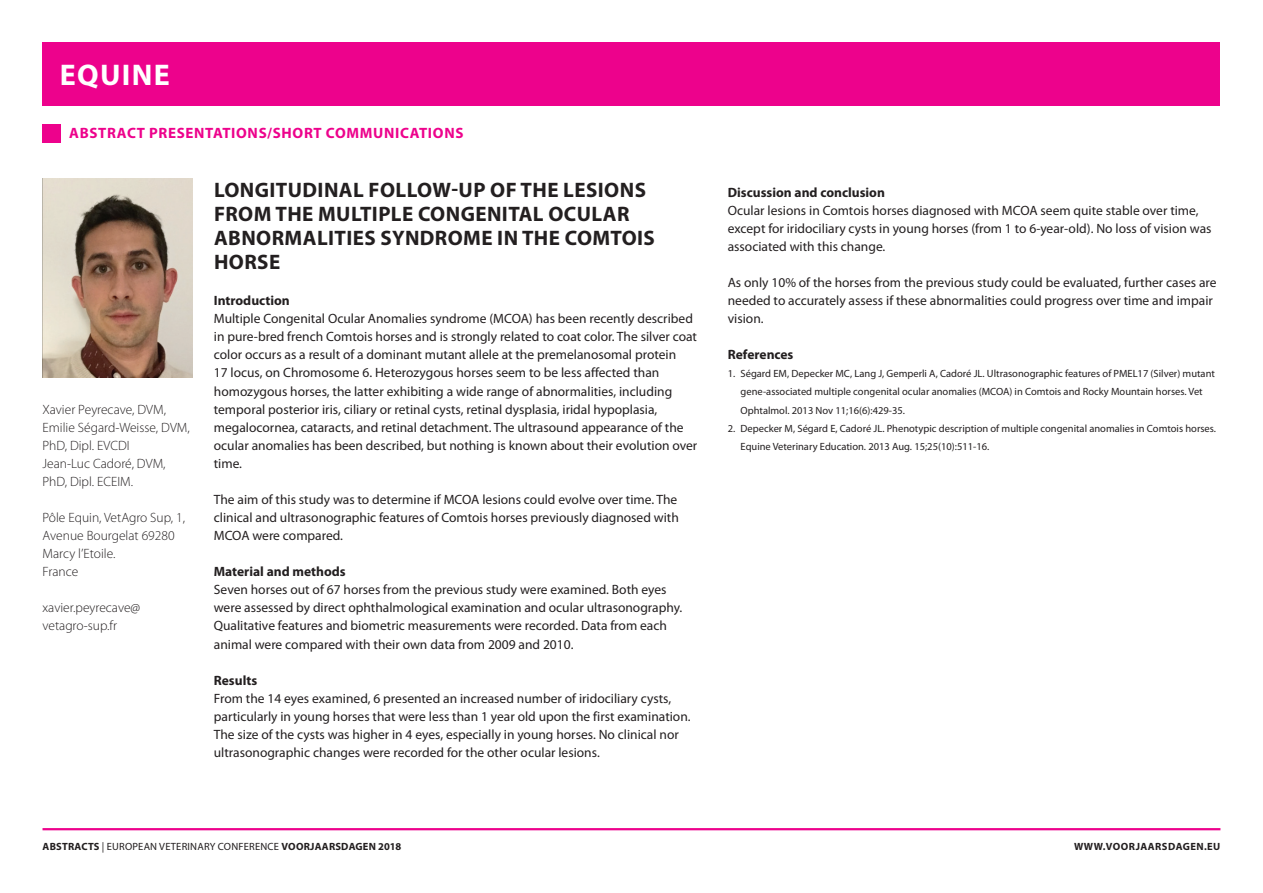
<style>
.page{position:relative;width:1263px;height:893px;background:#fff}
.page>*{position:absolute;margin:0;border:0;box-sizing:border-box;transform-origin:0 0}
.t1{font:700 30px "Myriad Pro";letter-spacing:.045em;color:#fff}
.t2{font:700 21px/24px "Myriad Pro";letter-spacing:.02em;color:#231f20}
.t3{font:700 15px "Myriad Pro";letter-spacing:.045em;color:#ed028c}
.t4{font:13.5px/18.1px "Myriad Pro";color:#231f20}
.t5{font:300 13.5px/18.1px "Myriad Pro";color:#231f20}
.t6{font:700 13.5px "Myriad Pro";color:#231f20}
.t7{font:10.5px/18px "Myriad Pro";color:#231f20}
.t8{font:10.5px "Myriad Pro";letter-spacing:.02em;color:#231f20}
.t9{font:700 10.5px "Myriad Pro";letter-spacing:.045em;color:#231f20}
.s1{font-weight:700}
</style>
<div class="page">
<div style="left:43px;top:43px;width:1177px;height:63px;background:#ed028c"></div>
<hr style="left:43px;top:828px;width:1177px;height:2px;background:#ed028c">
<div style="left:43px;top:124px;width:18px;height:18px;background:#ed028c"></div>
<img style="left:43px;top:179px;width:150px;height:198px">
<hr style="left:1262px;top:43px;width:1px;height:31px;background:#ed028c">
<h1 class="t1" style="left:60px;top:58px;width:112px">EQUINE</h1>
<p class="t3" style="left:69px;top:125px;width:396px">ABSTRACT PRESENTATIONS/SHORT COMMUNICATIONS</p>
<p class="t5" style="left:43px;top:400px;width:149px">Xavier Peyrecave, DVM,<br>Emilie Ségard-Weisse, DVM,<br>PhD, Dipl. EVCDI<br>Jean-Luc Cadoré, DVM,<br>PhD, Dipl. ECEIM.</p>
<p class="t5" style="left:43px;top:509px;width:144px">Pôle Equin, VetAgro Sup, 1,<br>Avenue Bourgelat 69280<br>Marcy l’Etoile.<br>France</p>
<p class="t5" style="left:43px;top:599px;width:99px">xavier.peyrecave@ vetagro-sup.fr</p>
<h2 class="t2" style="left:214px;top:178px;width:442px">LONGITUDINAL FOLLOW-UP OF THE LESIONS<br>FROM THE MULTIPLE CONGENITAL OCULAR<br>ABNORMALITIES SYNDROME IN THE COMTOIS<br>HORSE</h2>
<p class="t6" style="left:214px;top:293px;width:78px">INTRODUCTION</p>
<p class="t4" style="left:214px;top:310px;width:485px">Multiple Congenital Ocular Anomalies syndrome (MCOA) has been recently described in pure-bred french Comtois horses and is strongly related to coat color. The silver coat color occurs as a result of a dominant mutant allele at the premelanosomal protein<br>17 locus, on Chromosome 6. Heterozygous horses seem to be less affected than homozygous horses, the latter exhibiting a wide range of abnormalities, including temporal posterior iris, ciliary or retinal cysts, retinal dysplasia, iridal hypoplasia, megalocornea, cataracts, and retinal detachment. The ultrasound appearance of the ocular anomalies has been described, but nothing is known about their evolution over time.</p>
<p class="t4" style="left:214px;top:491px;width:467px;text-align:justify">The aim of this study was to determine if MCOA lesions could evolve over time. The clinical and ultrasonographic features of Comtois horses previously diagnosed with MCOA were compared.</p>
<p class="t6" style="left:214px;top:564px;width:133px">MATERIAL AND METHODS</p>
<p class="t4" style="left:214px;top:581px;width:470px">Seven horses out of 67 horses from the previous study were examined. Both eyes were assessed by direct ophthalmological examination and ocular ultrasonography.<br>Qualitative features and biometric measurements were recorded. Data from each animal were compared with their own data from 2009 and 2010.</p>
<p class="t6" style="left:214px;top:673px;width:45px">RESULTS</p>
<p class="t4" style="left:214px;top:689px;width:478px">From the 14 eyes examined, 6 presented an increased number of iridociliary cysts, particularly in young horses that were less than 1 year old upon the first examination.<br>The size of the cysts was higher in 4 eyes, especially in young horses. No clinical nor ultrasonographic changes were recorded for the other ocular lesions.</p>
<p class="t6" style="left:728px;top:185px;width:159px">DISCUSSION AND CONCLUSION</p>
<p class="t4" style="left:728px;top:201px;width:485px">Ocular lesions in Comtois horses diagnosed with MCOA seem quite stable over time, except for iridociliary cysts in young horses (from 1 to 6-year-old). No loss of vision was associated with this change.</p>
<p class="t4" style="left:728px;top:274px;width:490px">As only 10% of the horses from the previous study could be evaluated, further cases are needed to accurately assess if these abnormalities could progress over time and impair vision.</p>
<p class="t6" style="left:728px;top:347px;width:67px">REFERENCES</p>
<p class="t7" style="left:740px;top:365px;width:476px;text-indent:-13px">1. Ségard EM, Depecker MC, Lang J, Gemperli A, Cadoré JL. Ultrasonographic features of PMEL17 (Silver) mutant gene-associated multiple congenital ocular anomalies (MCOA) in Comtois and Rocky Mountain horses. Vet<br>Ophtalmol. 2013 Nov 11;16(6):429-35.</p>
<p class="t7" style="left:740px;top:419px;width:477px;text-indent:-13px">2. Depecker M, Ségard E, Cadoré JL. Phenotypic description of multiple congenital anomalies in Comtois horses.<br>Equine Veterinary Education. 2013 Aug. 15;25(10):511-16.</p>
<p class="t8" style="left:43px;top:841px;width:360px"><span class="s1">ABSTRACTS</span> | European Veterinary Conference <span class="s1">VOORJAARSDAGEN 2018</span></p>
<p class="t9" style="left:1074px;top:841px;width:148px">WWW.VOORJAARSDAGEN.EU</p>
</div>
